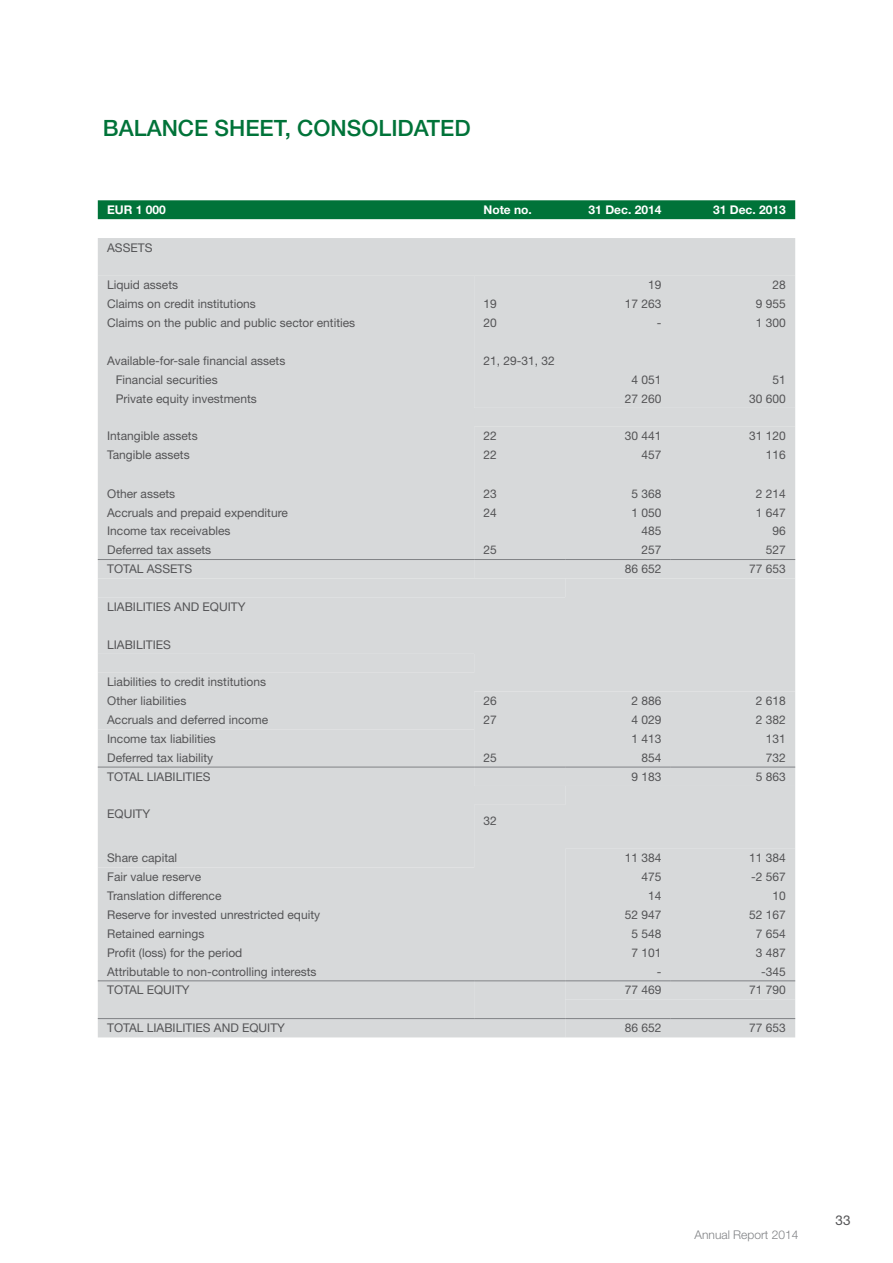
<style>
.page{position:relative;width:893px;height:1263px;background:#fff}
.page>*{position:absolute;margin:0;border:0;box-sizing:border-box;transform-origin:0 0}
.t1{font:500 22.5px "Helvetica Neue LT Std";color:#007339}
.t2{font:13.5px "Helvetica Neue LT Std";color:#545456}
.t3{font:12px/18.9px "Helvetica Neue LT Std";color:#545456}
.t4{font:700 12px "Helvetica Neue LT Std";color:#fff}
.t5{font:300 12px "Helvetica Neue LT Std";color:#808285}
</style>
<div class="page">
<div style="left:98px;top:200px;width:697px;height:19px;background:#007339"></div>
<div style="left:98px;top:238px;width:697px;height:799px;background:#d7d9da"></div>
<div style="left:98px;top:276px;width:376px;height:742px;background:#d7d9da"></div>
<div style="left:474px;top:276px;width:321px;height:761px;background:#d7d9da"></div>
<div style="left:474px;top:768px;width:321px;height:232px;background:#d7d9da"></div>
<hr style="left:565px;top:1018px;width:106px;height:1px;background:#808285">
<hr style="left:671px;top:1018px;width:124px;height:1px;background:#808285">
<hr style="left:98px;top:559px;width:376px;height:1px;background:#808285">
<hr style="left:98px;top:767px;width:376px;height:1px;background:#808285">
<hr style="left:565px;top:767px;width:106px;height:1px;background:#808285">
<hr style="left:671px;top:767px;width:124px;height:1px;background:#808285">
<hr style="left:474px;top:559px;width:91px;height:1px;background:#808285">
<hr style="left:565px;top:559px;width:106px;height:1px;background:#808285">
<hr style="left:671px;top:559px;width:124px;height:1px;background:#808285">
<hr style="left:474px;top:767px;width:91px;height:1px;background:#808285">
<hr style="left:565px;top:980px;width:106px;height:1px;background:#808285">
<hr style="left:671px;top:980px;width:124px;height:1px;background:#808285">
<hr style="left:98px;top:1018px;width:376px;height:1px;background:#808285">
<hr style="left:474px;top:1018px;width:91px;height:1px;background:#808285">
<hr style="left:98px;top:980px;width:376px;height:1px;background:#808285">
<hr style="left:474px;top:980px;width:91px;height:1px;background:#808285">
<h1 class="t1" style="left:103px;top:115px;width:61px">BA LANCE</h1>
<h1 class="t1" style="left:215px;top:115px;width:257px">SHEET, CONSOLIDATED</h1>
<p class="t4" style="left:107px;top:202px;width:60px">EUR 1 000</p>
<p class="t4" style="left:483px;top:202px;width:50px">Note no.</p>
<p class="t4" style="left:589px;top:202px;width:74px">31 Dec. 2014</p>
<p class="t4" style="left:713px;top:202px;width:74px">31 Dec. 2013</p>
<p class="t3" style="left:107px;top:238px;width:47px">ASSETS</p>
<p class="t3" style="left:107px;top:276px;width:72px">Liquid assets</p>
<p class="t3" style="left:648px;top:276px;width:15px">19</p>
<p class="t3" style="left:772px;top:276px;width:15px">28</p>
<p class="t3" style="left:107px;top:294px;width:150px">Claims on credit institutions</p>
<p class="t3" style="left:483px;top:294px;width:15px">19</p>
<p class="t3" style="left:625px;top:294px;width:38px">17 263</p>
<p class="t3" style="left:756px;top:294px;width:32px">9 955</p>
<p class="t3" style="left:107px;top:313px;width:250px">Claims on the public and public sector entities</p>
<p class="t3" style="left:483px;top:313px;width:15px">20</p>
<p class="t3" style="left:657px;top:313px;width:6px">-</p>
<p class="t3" style="left:756px;top:313px;width:32px">1 300</p>
<p class="t3" style="left:107px;top:351px;width:180px">Available-for-sale financial assets</p>
<p class="t3" style="left:483px;top:351px;width:73px">21, 29-31, 32</p>
<p class="t3" style="left:116px;top:370px;width:103px">Financial securities</p>
<p class="t3" style="left:631px;top:370px;width:32px">4 051</p>
<p class="t3" style="left:772px;top:370px;width:15px">51</p>
<p class="t3" style="left:116px;top:389px;width:143px">Private equity investments</p>
<p class="t3" style="left:625px;top:389px;width:38px">27 260</p>
<p class="t3" style="left:749px;top:389px;width:38px">30 600</p>
<p class="t3" style="left:107px;top:426px;width:92px">Intangible assets</p>
<p class="t3" style="left:484px;top:426px;width:15px">22</p>
<p class="t3" style="left:625px;top:426px;width:38px">30 441</p>
<p class="t3" style="left:749px;top:426px;width:38px">31 120</p>
<p class="t3" style="left:107px;top:445px;width:84px">Tangible assets</p>
<p class="t3" style="left:484px;top:445px;width:15px">22</p>
<p class="t3" style="left:641px;top:445px;width:22px">457</p>
<p class="t3" style="left:766px;top:445px;width:22px">116</p>
<p class="t3" style="left:107px;top:484px;width:70px">Other assets</p>
<p class="t3" style="left:484px;top:484px;width:15px">23</p>
<p class="t3" style="left:631px;top:484px;width:32px">5 368</p>
<p class="t3" style="left:756px;top:484px;width:32px">2 214</p>
<p class="t3" style="left:107px;top:503px;width:182px">Accruals and prepaid expenditure</p>
<p class="t3" style="left:484px;top:503px;width:15px">24</p>
<p class="t3" style="left:631px;top:503px;width:32px">1 050</p>
<p class="t3" style="left:756px;top:503px;width:32px">1 647</p>
<p class="t3" style="left:107px;top:522px;width:125px">Income tax receivables</p>
<p class="t3" style="left:641px;top:522px;width:22px">485</p>
<p class="t3" style="left:772px;top:522px;width:15px">96</p>
<p class="t3" style="left:107px;top:540px;width:106px">Deferred tax assets</p>
<p class="t3" style="left:484px;top:540px;width:15px">25</p>
<p class="t3" style="left:641px;top:540px;width:22px">257</p>
<p class="t3" style="left:766px;top:540px;width:22px">527</p>
<p class="t3" style="left:107px;top:559px;width:86px">TOTAL ASSETS</p>
<p class="t3" style="left:625px;top:559px;width:38px">86 652</p>
<p class="t3" style="left:749px;top:559px;width:38px">77 653</p>
<p class="t3" style="left:107px;top:597px;width:140px">LIABILITIES AND EQUITY</p>
<p class="t3" style="left:107px;top:635px;width:65px">LIABILITIES</p>
<p class="t3" style="left:107px;top:672px;width:160px">Liabilities to credit institutions<br>Other liabilities</p>
<p class="t3" style="left:484px;top:691px;width:15px">26</p>
<p class="t3" style="left:631px;top:691px;width:32px">2 886</p>
<p class="t3" style="left:756px;top:691px;width:32px">2 618</p>
<p class="t3" style="left:107px;top:710px;width:162px">Accruals and deferred income</p>
<p class="t3" style="left:484px;top:710px;width:15px">27</p>
<p class="t3" style="left:631px;top:710px;width:32px">4 029</p>
<p class="t3" style="left:756px;top:710px;width:32px">2 382</p>
<p class="t3" style="left:107px;top:729px;width:110px">Income tax liabilities</p>
<p class="t3" style="left:631px;top:729px;width:32px">1 413</p>
<p class="t3" style="left:766px;top:729px;width:22px">131</p>
<p class="t3" style="left:107px;top:748px;width:107px">Deferred tax liability</p>
<p class="t3" style="left:484px;top:748px;width:15px">25</p>
<p class="t3" style="left:641px;top:748px;width:22px">854</p>
<p class="t3" style="left:766px;top:748px;width:22px">732</p>
<p class="t3" style="left:107px;top:767px;width:105px">TOTAL LIABILITIES</p>
<p class="t3" style="left:631px;top:767px;width:32px">9 183</p>
<p class="t3" style="left:756px;top:767px;width:32px">5 863</p>
<p class="t3" style="left:107px;top:804px;width:44px">EQUITY</p>
<p class="t3" style="left:484px;top:811px;width:15px">32</p>
<p class="t3" style="left:107px;top:848px;width:72px">Share capital</p>
<p class="t3" style="left:625px;top:848px;width:38px">11 384</p>
<p class="t3" style="left:749px;top:848px;width:38px">11 384</p>
<p class="t3" style="left:107px;top:867px;width:95px">Fair value reserve</p>
<p class="t3" style="left:641px;top:867px;width:22px">475</p>
<p class="t3" style="left:751px;top:867px;width:36px">-2 567</p>
<p class="t3" style="left:107px;top:886px;width:116px">Translation difference</p>
<p class="t3" style="left:648px;top:886px;width:15px">14</p>
<p class="t3" style="left:772px;top:886px;width:15px">10</p>
<p class="t3" style="left:107px;top:905px;width:214px">Reserve for invested unrestricted equity</p>
<p class="t3" style="left:625px;top:905px;width:38px">52 947</p>
<p class="t3" style="left:749px;top:905px;width:38px">52 167</p>
<p class="t3" style="left:107px;top:924px;width:99px">Retained earnings</p>
<p class="t3" style="left:631px;top:924px;width:32px">5 548</p>
<p class="t3" style="left:756px;top:924px;width:32px">7 654</p>
<p class="t3" style="left:107px;top:943px;width:137px">Profit (loss) for the period</p>
<p class="t3" style="left:631px;top:943px;width:32px">7 101</p>
<p class="t3" style="left:756px;top:943px;width:32px">3 487</p>
<p class="t3" style="left:107px;top:962px;width:211px">Attributable to non-controlling interests</p>
<p class="t3" style="left:657px;top:962px;width:6px">-</p>
<p class="t3" style="left:761px;top:962px;width:26px">-345</p>
<p class="t3" style="left:107px;top:980px;width:84px">TOTAL EQUITY</p>
<p class="t3" style="left:625px;top:980px;width:38px">77 469</p>
<p class="t3" style="left:749px;top:980px;width:38px">71 790</p>
<p class="t3" style="left:107px;top:1018px;width:179px">TOTAL LIABILITIES AND EQUITY</p>
<p class="t3" style="left:625px;top:1018px;width:38px">86 652</p>
<p class="t3" style="left:749px;top:1018px;width:38px">77 653</p>
<p class="t5" style="left:694px;top:1227px;width:105px">Annual Report 2014</p>
<p class="t2" style="left:836px;top:1212px;width:17px">33</p>
</div>
